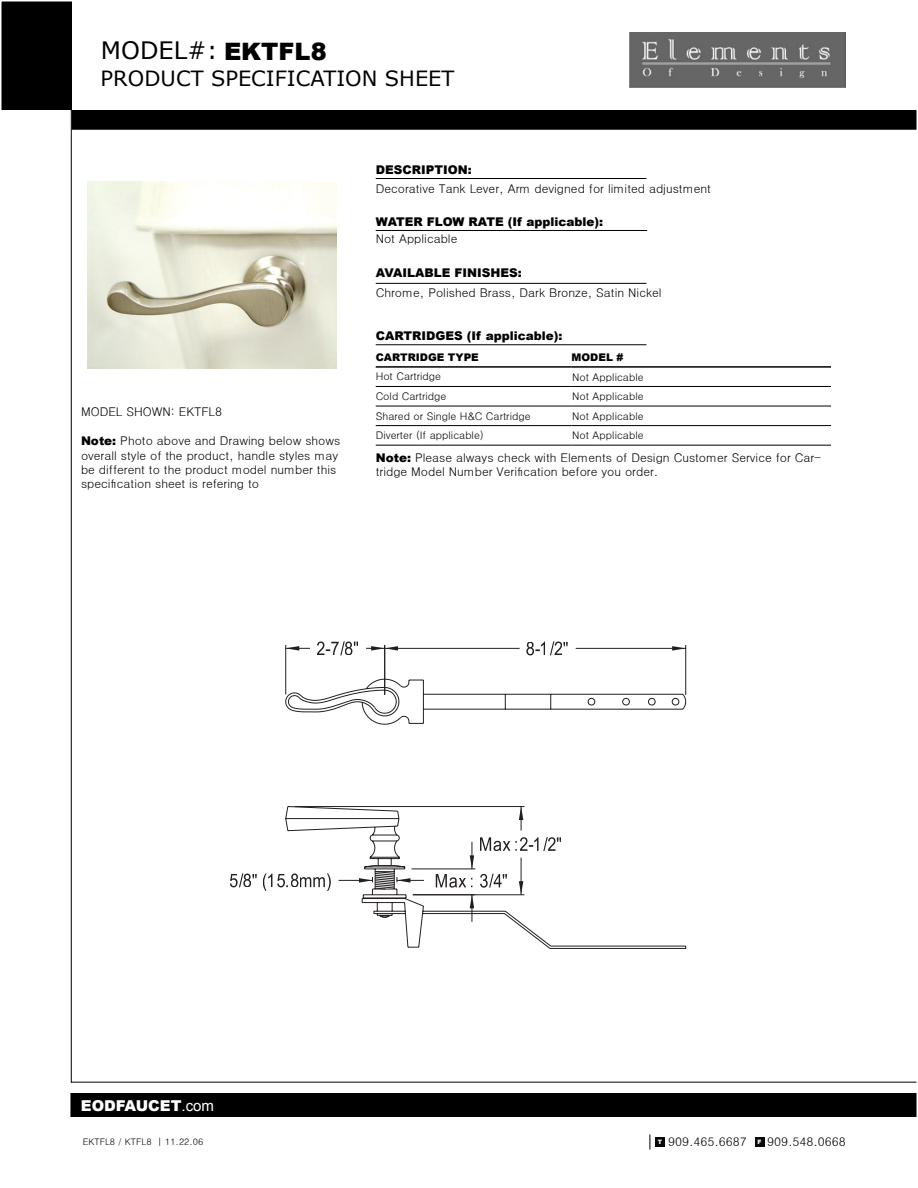
<style>
.page{position:relative;width:918px;height:1188px;background:#fff}
.page>*{position:absolute;margin:0;border:0;box-sizing:border-box;transform-origin:0 0}
.t1{font:24px "Verdana";color:#000}
.t2{font:21px "Verdana";color:#000}
.t3{font:900 15px "Arial";color:#fff}
.t4{font:12px/14.4px "Dotum";color:#000}
.t5{font:900 12px "Arial";color:#000}
.t6{font:10.5px/19.5px "Dotum";color:#000}
.t7{font:900 10.5px "Arial";color:#000}
.t8{font:9px "Dotum";color:#000}
.t9{font:900 6px "Arial";color:#fff}
.s1{font-family:"Arial";font-weight:900}
.s2{font-weight:400}
</style>
<div class="page">
<svg style="left:650px;top:1134px;width:1px;height:15px"></svg>
<div style="left:655px;top:1137px;width:10px;height:9px;background:#0a0a09"></div>
<div style="left:755px;top:1137px;width:9px;height:9px;background:#0a0a09"></div>
<div style="left:0;top:0;width:72px;height:110px;background:#000"></div>
<hr style="left:71px;top:86px;width:1px;height:996px;background:#000">
<div style="left:71px;top:1094px;width:846px;height:22px;background:#000"></div>
<div style="left:70px;top:1093px;width:848px;height:24px;border:2px solid #000"></div>
<hr style="left:71px;top:1082px;width:847px;height:1px;background:#000">
<img style="left:630px;top:33px;width:216px;height:54px">
<div style="left:72px;top:111px;width:845px;height:18px;background:#000"></div>
<div style="left:72px;top:110px;width:846px;height:20px;border:2px solid #000"></div>
<hr style="left:376px;top:178px;width:270px;height:1px;background:#000">
<hr style="left:376px;top:230px;width:271px;height:1px;background:#000">
<hr style="left:376px;top:283px;width:270px;height:1px;background:#000">
<hr style="left:376px;top:344px;width:270px;height:1px;background:#000">
<hr style="left:376px;top:366px;width:196px;height:2px;background:#000">
<hr style="left:572px;top:366px;width:259px;height:2px;background:#000">
<hr style="left:376px;top:386px;width:196px;height:1px;background:#000">
<hr style="left:572px;top:386px;width:259px;height:1px;background:#000">
<hr style="left:376px;top:406px;width:196px;height:1px;background:#000">
<hr style="left:572px;top:406px;width:259px;height:1px;background:#000">
<hr style="left:376px;top:425px;width:196px;height:1px;background:#000">
<hr style="left:572px;top:425px;width:259px;height:1px;background:#000">
<hr style="left:376px;top:445px;width:196px;height:1px;background:#000">
<hr style="left:572px;top:445px;width:259px;height:1px;background:#000">
<img style="left:88px;top:182px;width:248px;height:187px">
<svg style="left:362px;top:693px;width:324px;height:256px"></svg>
<svg style="left:480px;top:874px;width:27px;height:14px"></svg>
<hr style="left:412px;top:869px;width:63px;height:1px;background:#231f20">
<svg style="left:470px;top:896px;width:4px;height:26px"></svg>
<svg style="left:436px;top:842px;width:38px;height:46px"></svg>
<svg style="left:230px;top:873px;width:27px;height:14px"></svg>
<svg style="left:526px;top:641px;width:42px;height:14px"></svg>
<hr style="left:685px;top:645px;width:1px;height:50px;background:#231f20">
<hr style="left:576px;top:648px;width:110px;height:1px;background:#231f20">
<svg style="left:672px;top:646px;width:14px;height:5px"></svg>
<hr style="left:385px;top:648px;width:135px;height:1px;background:#231f20">
<svg style="left:263px;top:679px;width:161px;height:212px"></svg>
<svg style="left:317px;top:641px;width:41px;height:14px"></svg>
<hr style="left:384px;top:645px;width:1px;height:50px;background:#231f20">
<hr style="left:285px;top:645px;width:1px;height:49px;background:#231f20">
<svg style="left:366px;top:646px;width:32px;height:5px"></svg>
<svg style="left:286px;top:646px;width:24px;height:5px"></svg>
<svg style="left:480px;top:837px;width:81px;height:14px"></svg>
<hr style="left:295px;top:806px;width:229px;height:1px;background:#231f20">
<hr style="left:413px;top:895px;width:111px;height:1px;background:#231f20">
<svg style="left:519px;top:807px;width:4px;height:24px"></svg>
<hr style="left:521px;top:858px;width:1px;height:37px;background:#231f20">
<svg style="left:519px;top:881px;width:4px;height:14px"></svg>
<h1 class="t1" style="left:101px;top:35px;width:227px">MODEL#: <span class="s1">EKTFL8</span></h1>
<h2 class="t2" style="left:101px;top:65px;width:355px">PRODUCT SPECIFICATION SHEET</h2>
<p class="t5" style="left:376px;top:161px;width:97px">DESCRIPTION:</p>
<p class="t4" style="left:376px;top:181px;width:337px">Decorative Tank Lever, Arm devigned for limited adjustment</p>
<p class="t5" style="left:376px;top:213px;width:229px">WATER FLOW RATE (If applicable):</p>
<p class="t5" style="left:376px;top:264px;width:147px">AVAILABLE FINISHES:</p>
<p class="t4" style="left:376px;top:231px;width:83px">Not Applicable</p>
<p class="t4" style="left:81px;top:405px;width:143px">MODEL SHOWN: EKTFL8</p>
<p class="t4" style="left:81px;top:434px;width:261px"><span class="s1">Note:</span> Photo above and Drawing below shows overall style of the product, handle styles may be different to the product model number this specification sheet is refering to</p>
<p class="t4" style="left:376px;top:286px;width:287px">Chrome, Polished Brass, Dark Bronze, Satin Nickel</p>
<p class="t5" style="left:376px;top:327px;width:188px">CARTRIDGES (If applicable):</p>
<p class="t7" style="left:376px;top:350px;width:105px">CARTRIDGE TYPE</p>
<p class="t7" style="left:572px;top:350px;width:53px">MODEL #</p>
<p class="t6" style="left:376px;top:367px;width:156px">Hot Cartridge<br>Cold Cartridge<br>Shared or Single H&amp;C Cartridge<br>Diverter (If applicable)</p>
<p class="t4" style="left:376px;top:450px;width:447px"><span class="s1">Note:</span> Please always check with Elements of Design Customer Service for Car&shy;tridge Model Number Verification before you order.</p>
<p class="t6" style="left:572px;top:367px;width:73px;text-align:justify">Not Applicable Not Applicable Not Applicable Not Applicable</p>
<p class="t3" style="left:81px;top:1095px;width:135px">EODFAUCET<span class="s2">.com</span></p>
<p class="t8" style="left:83px;top:1137px;width:122px">EKTFL8 / KTFL8 | 11.22.06</p>
<p class="t4" style="left:658px;top:1134px;width:91px"><sup>T</sup> 909.465.6687</p>
<p class="t4" style="left:767px;top:1134px;width:80px">909.548.0668</p>
<p class="t9" style="left:758px;top:1137px;width:6px">F</p>
</div>
